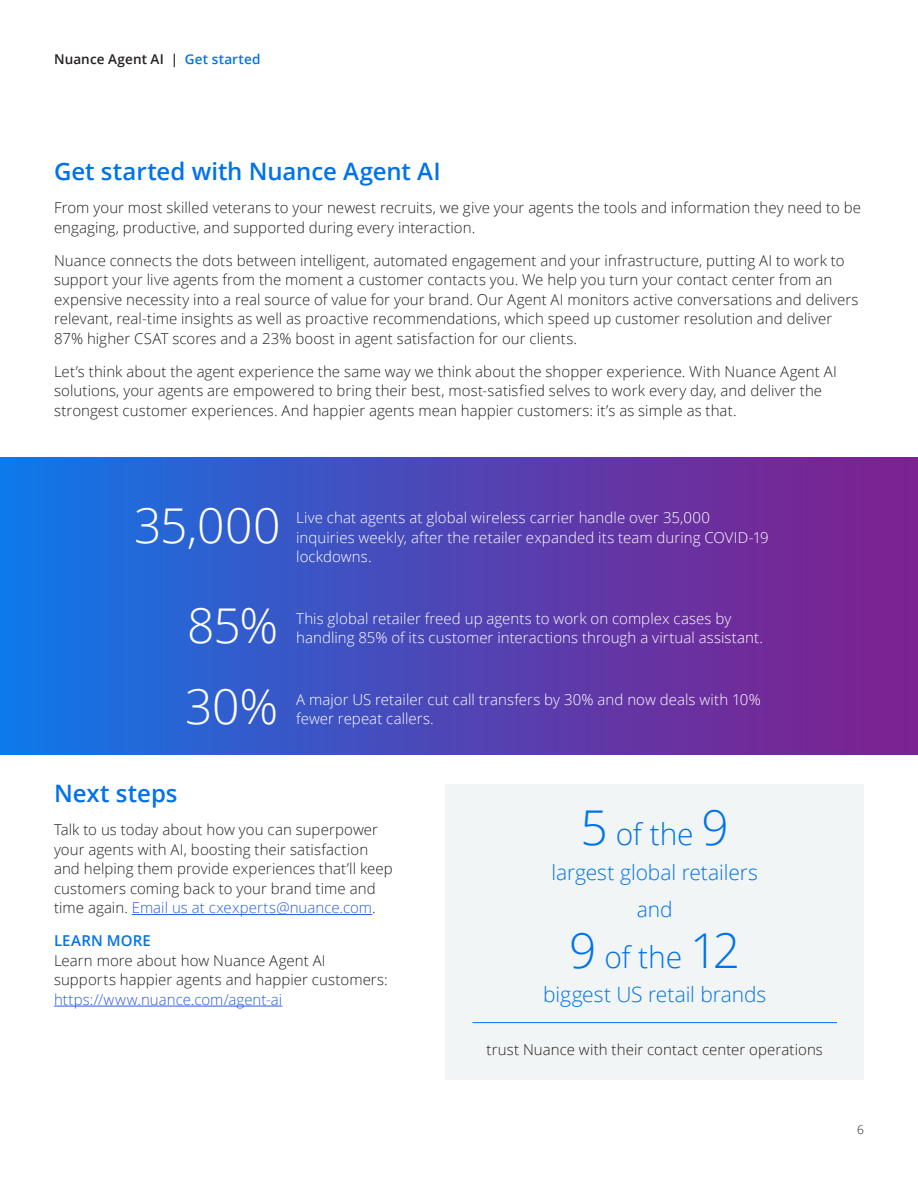
<style>
.page{position:relative;width:918px;height:1188px;background:#fff}
.page>*{position:absolute;margin:0;border:0;box-sizing:border-box;transform-origin:0 0}
.Sidebar_Large_MedBlu{font:300 48px "Open Sans";letter-spacing:-.005em;color:#fff}
.Sidebar_Large_MedBlu-2{font:300 30px "Open Sans";letter-spacing:-.005em;color:#0073ea}
.H2_heading_-_16_19_S{font:600 24px "Open Sans";color:#0073ea}
.Sidebar_Large_number{font:300 21px "Open Sans";letter-spacing:-.005em;color:#0073ea}
.Body_Text_10_13{font:300 15px/19.5px "Open Sans";letter-spacing:.005em;color:#231f20}
.Sidebar_Large_MedBlu-3{font:300 15px/19.5px "Open Sans";letter-spacing:.005em;color:#fff}
.Sidebar_10_13_text_w{font:300 15px "Open Sans";letter-spacing:.005em;color:#231f20}
.H3_heading_-_10_13_S{font:600 15px "Open Sans";letter-spacing:.015em;color:#0073ea}
.t1{font:600 13.5px "Open Sans";letter-spacing:.015em;color:#231f20}
.t2{font:300 12px "Open Sans";color:#231f20}
.s1{color:#0073ea}
.s2{color:#285ce6}
.s3{font-size:48px}
</style>
<div class="page">
<div style="left:0;top:458px;width:918px;height:296px;background:linear-gradient(to right,#1375e6,#851b8a)"></div>
<hr style="left:132px;top:914px;width:240px;height:1px;background:#285ce6">
<hr style="left:54px;top:1006px;width:228px;height:1px;background:#285ce6">
<div style="left:446px;top:784px;width:418px;height:296px;background:#f2f5f5"></div>
<hr style="left:472px;top:1022px;width:365px;height:1px;background:#0073ea">
<p class="t1" style="left:54px;top:50px;width:208px">Nuance Agent AI | <span class="s1">Get started</span></p>
<h2 class="H2_heading_-_16_19_S" style="left:54px;top:155px;width:388px">Get started with Nuance Agent AI</h2>
<p class="Body_Text_10_13" style="left:54px;top:198px;width:809px">From your most skilled veterans to your newest recruits, we give your agents the tools and information they need to be engaging, productive, and supported during every interaction.</p>
<p class="Body_Text_10_13" style="left:54px;top:250px;width:806px">Nuance connects the dots between intelligent, automated engagement and your infrastructure, putting AI to work to support your live agents from the moment a customer contacts you. We help you turn your contact center from an expensive necessity into a real source of value for your brand. Our Agent AI monitors active conversations and delivers relevant, real-time insights as well as proactive recommendations, which speed up customer resolution and deliver 87% higher CSAT scores and a 23% boost in agent satisfaction for our clients.</p>
<p class="Body_Text_10_13" style="left:54px;top:361px;width:784px">Let’s think about the agent experience the same way we think about the shopper experience. With Nuance Agent AI solutions, your agents are empowered to bring their best, most-satisfied selves to work every day, and deliver the strongest customer experiences. And happier agents mean happier customers: it’s as simple as that.</p>
<p class="Sidebar_Large_MedBlu" style="left:134px;top:492px;width:148px">35,000</p>
<p class="Sidebar_Large_MedBlu-3" style="left:296px;top:508px;width:474px">Live chat agents at global wireless carrier handle over 35,000 inquiries weekly, after the retailer expanded its team during COVID-19 lockdowns.</p>
<p class="Sidebar_Large_MedBlu" style="left:187px;top:593px;width:93px">85%</p>
<p class="Sidebar_Large_MedBlu-3" style="left:296px;top:608px;width:468px">This global retailer freed up agents to work on complex cases by handling 85% of its customer interactions through a virtual assistant.</p>
<p class="Sidebar_Large_MedBlu" style="left:185px;top:674px;width:95px">30%</p>
<p class="Sidebar_Large_MedBlu-3" style="left:296px;top:689px;width:466px">A major US retailer cut call transfers by 30% and now deals with 10% fewer repeat callers.</p>
<h2 class="H2_heading_-_16_19_S" style="left:54px;top:777px;width:125px">Next steps</h2>
<p class="Body_Text_10_13" style="left:54px;top:820px;width:340px">Talk to us today about how you can superpower your agents with AI, boosting their satisfaction and helping them provide experiences that’ll keep customers coming back to your brand time and time again. <span class="s2">Email us at cxexperts@nuance.com</span>.</p>
<h3 class="H3_heading_-_10_13_S" style="left:54px;top:931px;width:98px">LEARN MORE</h3>
<p class="Body_Text_10_13" style="left:54px;top:950px;width:335px">Learn more about how Nuance Agent AI supports happier agents and happier customers: <span class="s2">https://www.nuance.com/agent-ai</span></p>
<p class="Sidebar_Large_MedBlu-2" style="left:581px;top:814px;width:150px"><span class="s3">5</span> of the <span class="s3">9</span></p>
<p class="Sidebar_Large_number" style="left:552px;top:858px;width:208px">largest global retailers</p>
<p class="Sidebar_Large_number" style="left:637px;top:895px;width:37px">and</p>
<p class="Sidebar_Large_MedBlu-2" style="left:569px;top:936px;width:173px"><span class="s3">9</span> of the <span class="s3">12</span></p>
<p class="Sidebar_Large_number" style="left:543px;top:980px;width:225px">biggest US retail brands</p>
<p class="Sidebar_10_13_text_w" style="left:487px;top:1040px;width:338px">trust Nuance with their contact center operations</p>
<p class="t2" style="left:857px;top:1121px;width:8px">6</p>
</div>
